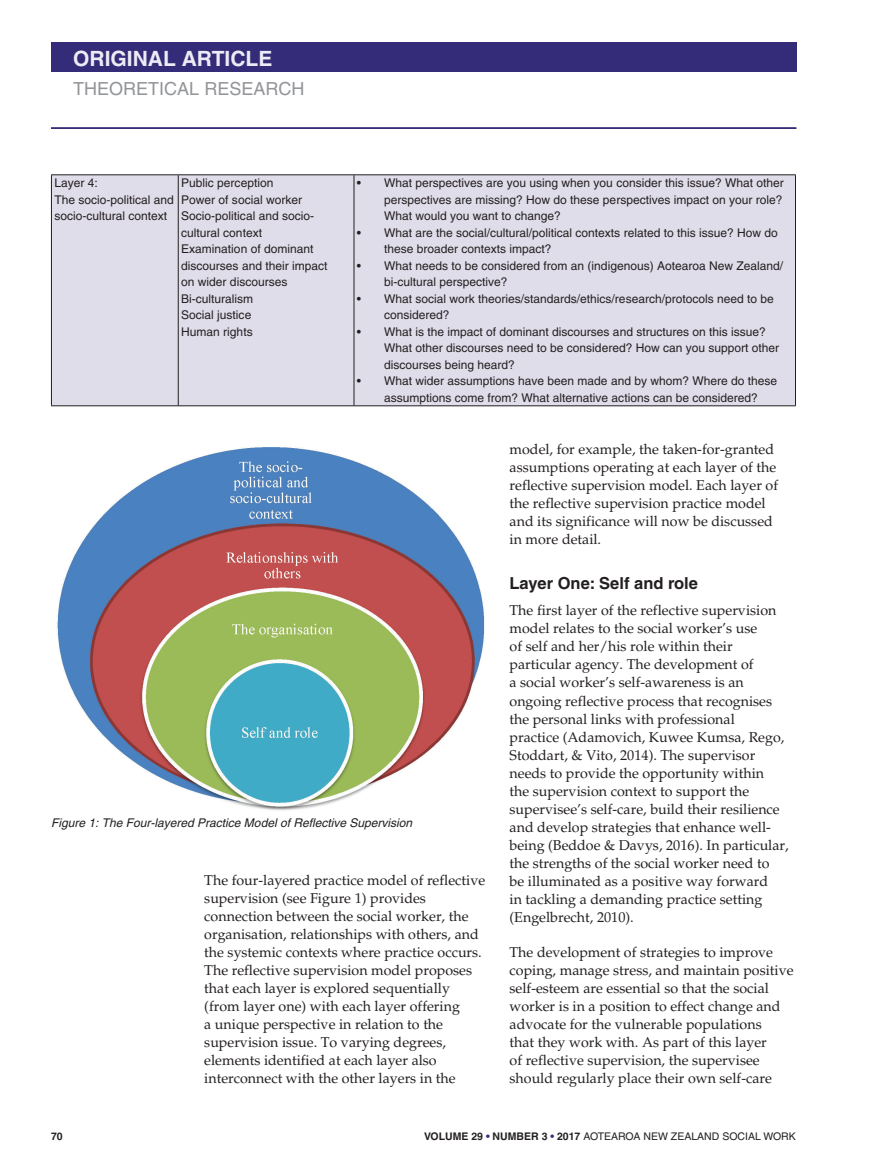
<style>
.page{position:relative;width:881px;height:1170px;background:#fff}
.page>*{position:absolute;margin:0;border:0;box-sizing:border-box;transform-origin:0 0}
.t1{font:700 21px "Helvetica";color:#edebf5}
.t2{font:18px "Helvetica";color:#939598}
.t3{font:700 16.5px "Helvetica";color:#231f20}
.t4{font:14.25px/18px "Palatino";color:#231f20}
.t5{font:12px/16.5px "Helvetica";color:#231f20}
.t6{font:italic 12px "Helvetica";color:#231f20}
.t7{font:10.5px "Helvetica";color:#231f20}
.t8{font:700 10.5px "Helvetica";color:#231f20}
.s1{font-weight:700}
.s2{font-weight:700;color:#352c79}
</style>
<div class="page">
<div style="left:51px;top:43px;width:745px;height:29px;background:#352c79"></div>
<hr style="left:51px;top:127px;width:745px;height:2px;background:#352c79">
<div style="left:52px;top:175px;width:742px;height:230px;background:#e0ddea"></div>
<hr style="left:51px;top:174px;width:127px;height:1px;background:#231f20">
<hr style="left:51px;top:175px;width:1px;height:230px;background:#231f20">
<hr style="left:178px;top:174px;width:176px;height:1px;background:#231f20">
<hr style="left:178px;top:175px;width:1px;height:230px;background:#231f20">
<hr style="left:354px;top:174px;width:441px;height:1px;background:#231f20">
<hr style="left:353px;top:175px;width:1px;height:230px;background:#231f20">
<hr style="left:794px;top:175px;width:1px;height:230px;background:#231f20">
<hr style="left:51px;top:405px;width:744px;height:1px;background:#231f20">
<img style="left:57px;top:447px;width:428px;height:364px">
<h1 class="t1" style="left:73px;top:50px;width:201px">ORIGINAL ARTICLE</h1>
<p class="t2" style="left:73px;top:82px;width:233px">THEORETICAL RESEARCH</p>
<p class="t5" style="left:54px;top:176px;width:121px">Layer 4:<br>The socio-political and socio-cultural context</p>
<p class="t5" style="left:181px;top:176px;width:148px">Public perception<br>Power of social worker<br>Socio-political and socio&shy;cultural context<br>Examination of dominant discourses and their impact on wider discourses<br>Bi-culturalism<br>Social justice<br>Human rights</p>
<p class="t5" style="left:384px;top:176px;width:401px;text-align:justify;text-indent:-27px">• What perspectives are you using when you consider this issue? What other perspectives are missing? How do these perspectives impact on your role?<br>What would you want to change?</p>
<p class="t5" style="left:384px;top:225px;width:395px;text-indent:-27px">• What are the social/cultural/political contexts related to this issue? How do these broader contexts impact?</p>
<p class="t5" style="left:384px;top:258px;width:400px;text-indent:-27px">• What needs to be considered from an (indigenous) Aotearoa New Zealand/ bi-cultural perspective?</p>
<p class="t5" style="left:384px;top:291px;width:391px;text-indent:-27px">• What social work theories/standards/ethics/research/protocols need to be considered?</p>
<p class="t5" style="left:384px;top:324px;width:396px;text-indent:-27px">• What is the impact of dominant discourses and structures on this issue?<br>What other discourses need to be considered? How can you support other discourses being heard?</p>
<p class="t5" style="left:384px;top:374px;width:394px;text-indent:-27px">• What wider assumptions have been made and by whom? Where do these assumptions come from? What alternative actions can be considered?</p>
<p class="t6" style="left:51px;top:818px;width:362px">Figure 1: The Four-layered Practice Model of Reflective Supervision</p>
<p class="t4" style="left:204px;top:872px;width:282px">The four-layered practice model of reflective supervision (see Figure 1) provides connection between the social worker, the organisation, relationships with others, and the systemic contexts where practice occurs.<br>The reflective supervision model proposes that each layer is explored sequentially (from layer one) with each layer offering<br>a unique perspective in relation to the supervision issue. To varying degrees, elements identified at each layer also interconnect with the other layers in the</p>
<p class="t4" style="left:509px;top:441px;width:270px">model, for example, the taken-for-granted assumptions operating at each layer of the reflective supervision model. Each layer of the reflective supervision practice model and its significance will now be discussed in more detail.</p>
<p class="t3" style="left:509px;top:577px;width:190px">Layer One: Self and role</p>
<p class="t4" style="left:509px;top:603px;width:280px">The first layer of the reflective supervision model relates to the social worker’s use<br>of self and her/his role within their particular agency. The development of<br>a social worker’s self-awareness is an ongoing reflective process that recognises the personal links with professional<br>practice (Adamovich, Kuwee Kumsa, Rego, Stoddart, &amp; Vito, 2014). The supervisor needs to provide the opportunity within<br>the supervision context to support the supervisee’s self-care, build their resilience and develop strategies that enhance well&shy;being (Beddoe &amp; Davys, 2016). In particular, the strengths of the social worker need to<br>be illuminated as a positive way forward<br>in tackling a demanding practice setting (Engelbrecht, 2010).</p>
<p class="t4" style="left:509px;top:944px;width:285px">The development of strategies to improve coping, manage stress, and maintain positive self-esteem are essential so that the social worker is in a position to effect change and advocate for the vulnerable populations<br>that they work with. As part of this layer<br>of reflective supervision, the supervisee should regularly place their own self-care</p>
<p class="t8" style="left:51px;top:1132px;width:13px">70</p>
<p class="t7" style="left:424px;top:1132px;width:373px"><span class="s1">VOLUME 29</span> <span class="s2">•</span> <span class="s1">NUMBER 3</span> <span class="s2">•</span> <span class="s1">2017</span> AOTEAROA NEW ZEALAND SOCIAL WORK</p>
</div>
